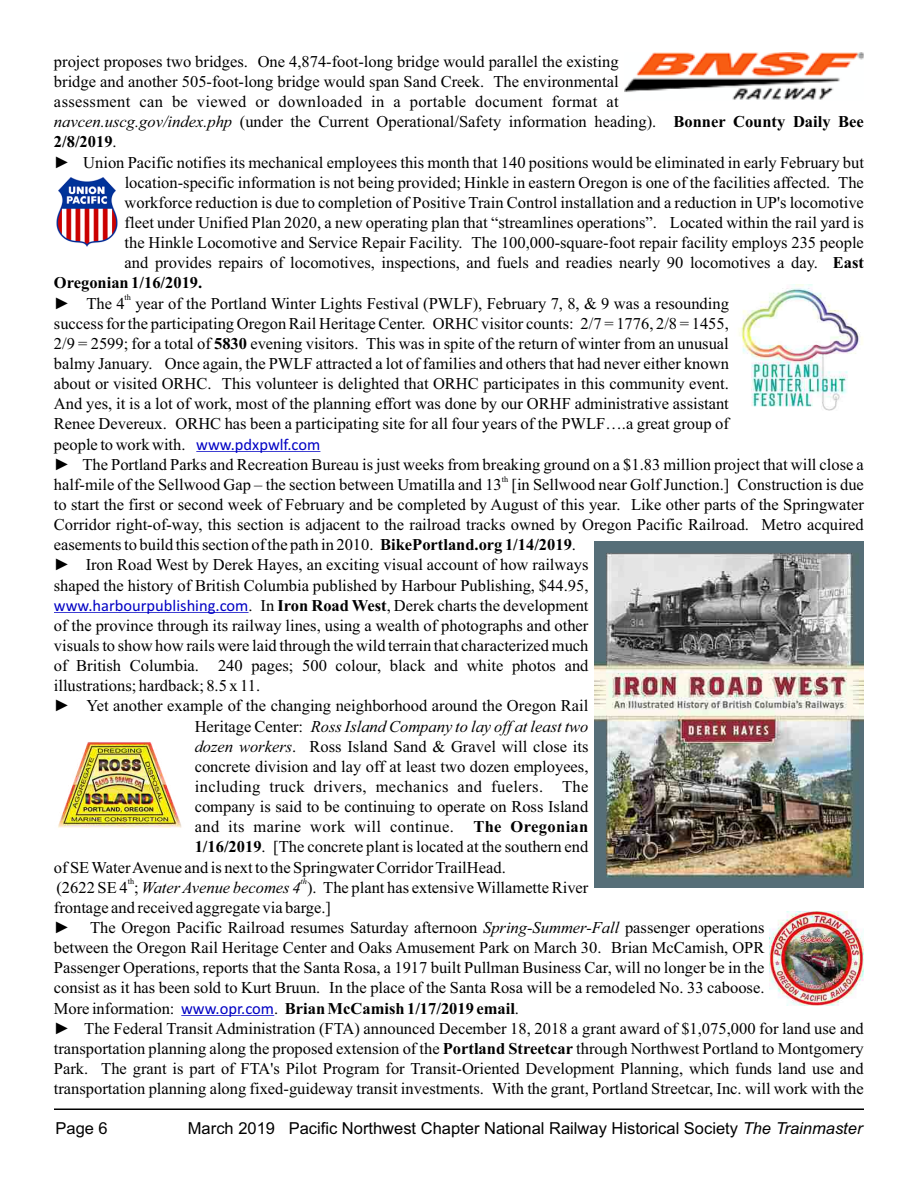
<style>
.page{position:relative;width:918px;height:1188px;background:#fff}
.page>*{position:absolute;margin:0;border:0;box-sizing:border-box;transform-origin:0 0}
.t1{font:16.5px/20.1px "Times New Roman";color:#000}
.t2{font:16.5px "Times New Roman";letter-spacing:.02em;color:#000}
.t3{font:16.5px "Arial";color:#000}
.t4{font:italic 16.5px "Times New Roman";color:#000}
.t5{font:16.5px "Times New Roman";letter-spacing:.025em;color:#000}
.t6{font:700 16.5px "Times New Roman";color:#000}
.t7{font:8.25px "Times New Roman";color:#000}
.t8{font:italic 8.25px "Times New Roman";color:#000}
.s1{font-style:italic}
.s2{font-weight:700}
.s3{font-weight:400}
.s4{font-family:"Calibri";color:#0000c4}
.s5{font-style:normal}
</style>
<div class="page">
<hr style="left:54px;top:1109px;width:810px;height:1px;background:#000">
<hr style="left:196px;top:451px;width:124px;height:1px;background:#0000c4">
<hr style="left:54px;top:612px;width:195px;height:1px;background:#0000c4">
<hr style="left:181px;top:1015px;width:93px;height:1px;background:#0000c4">
<img style="left:624px;top:52px;width:240px;height:48px">
<img style="left:56px;top:177px;width:62px;height:70px">
<img style="left:739px;top:285px;width:123px;height:126px">
<img style="left:594px;top:541px;width:270px;height:347px">
<img style="left:58px;top:742px;width:124px;height:86px">
<img style="left:770px;top:911px;width:94px;height:94px">
<p class="t1" style="left:54px;top:51px;width:566px">project proposes two bridges. One 4,874-foot-long bridge would parallel the existing</p>
<p class="t1" style="left:54px;top:71px;width:566px">bridge and another 505-foot-long bridge would span Sand Creek. The environmental</p>
<p class="t2" style="left:54px;top:91px;width:566px">assessment can be viewed or downloaded in a portable document format at</p>
<p class="t1" style="left:54px;top:112px;width:812px"><span class="s1">navcen.uscg.gov/index.php</span> (under the Current Operational/Safety information heading). <span class="s2">Bonner County Daily Bee</span></p>
<p class="t6" style="left:54px;top:131px;width:64px">2/8/2019<span class="s3">.</span></p>
<p class="t1" style="left:54px;top:152px;width:811px">► Union Pacific notifies its mechanical employees this month that 140 positions would be eliminated in early February but</p>
<p class="t1" style="left:125px;top:172px;width:741px">location-specific information is not being provided; Hinkle in eastern Oregon is one of the facilities affected. The</p>
<p class="t1" style="left:125px;top:192px;width:741px">workforce reduction is due to completion of Positive Train Control installation and a reduction in UP's locomotive</p>
<p class="t1" style="left:125px;top:212px;width:741px">fleet under Unified Plan 2020, a new operating plan that “streamlines operations”. Located within the rail yard is</p>
<p class="t1" style="left:125px;top:232px;width:741px">the Hinkle Locomotive and Service Repair Facility. The 100,000-square-foot repair facility employs 235 people</p>
<p class="t1" style="left:125px;top:253px;width:741px">and provides repairs of locomotives, inspections, and fuels and readies nearly 90 locomotives a day. <span class="s2">East</span></p>
<p class="t6" style="left:54px;top:272px;width:150px">Oregonian 1/16/2019.</p>
<p class="t7" style="left:125px;top:292px;width:8px">th</p>
<p class="t1" style="left:54px;top:293px;width:812px">► The 4 year of the Portland Winter Lights Festival (PWLF), February 7, 8, &amp; 9 was a resounding<br>success for the participating Oregon Rail Heritage Center. ORHC visitor counts: 2/7 = 1776, 2/8 = 1455,<br>2/9 = 2599; for a total of <span class="s2">5830</span> evening visitors. This was in spite of the return of winter from an unusual<br>balmy January. Once again, the PWLF attracted a lot of families and others that had never either known<br>about or visited ORHC. This volunteer is delighted that ORHC participates in this community event.<br>And yes, it is a lot of work, most of the planning effort was done by our ORHF administrative assistant<br>Renee Devereux. ORHC has been a participating site for all four years of the PWLF….a great group of<br>people to work with. <span class="s4">www.pdxpwlf.com<br></span>► The Portland Parks and Recreation Bureau is just weeks from breaking ground on a $1.83 million project that will close a</p>
<p class="t7" style="left:502px;top:473px;width:8px">th</p>
<p class="t1" style="left:54px;top:474px;width:812px">half-mile of the Sellwood Gap – the section between Umatilla and 13 [in Sellwood near Golf Junction.] Construction is due</p>
<p class="t1" style="left:54px;top:494px;width:812px">to start the first or second week of February and be completed by August of this year. Like other parts of the Springwater</p>
<p class="t1" style="left:54px;top:514px;width:811px">Corridor right-of-way, this section is adjacent to the railroad tracks owned by Oregon Pacific Railroad. Metro acquired</p>
<p class="t1" style="left:54px;top:534px;width:524px">easements to build this section of the path in 2010. <span class="s2">BikePortland.org 1/14/2019</span>.</p>
<p class="t1" style="left:54px;top:555px;width:536px">► Iron Road West by Derek Hayes, an exciting visual account of how railways</p>
<p class="t1" style="left:54px;top:575px;width:536px">shaped the history of British Columbia published by Harbour Publishing, $44.95,</p>
<p class="t1" style="left:54px;top:595px;width:536px"><span class="s4">www.harbourpublishing.com</span>. In <span class="s2">Iron Road West</span>, Derek charts the development</p>
<p class="t1" style="left:54px;top:615px;width:536px">of the province through its railway lines, using a wealth of photographs and other</p>
<p class="t1" style="left:54px;top:635px;width:536px">visuals to show how rails were laid through the wild terrain that characterized much</p>
<p class="t1" style="left:54px;top:655px;width:536px">of British Columbia. 240 pages; 500 colour, black and white photos and</p>
<p class="t1" style="left:54px;top:675px;width:208px">illustrations; hardback; 8.5 x 11.</p>
<p class="t1" style="left:54px;top:696px;width:536px">► Yet another example of the changing neighborhood around the Oregon Rail</p>
<p class="t4" style="left:195px;top:715px;width:395px"><span class="s5">Heritage Center:</span> Ross Island Company to lay off at least two</p>
<p class="t1" style="left:195px;top:736px;width:395px"><span class="s1">dozen workers</span>. Ross Island Sand &amp; Gravel will close its</p>
<p class="t1" style="left:195px;top:756px;width:395px">concrete division and lay off at least two dozen employees,</p>
<p class="t5" style="left:195px;top:775px;width:395px">including truck drivers, mechanics and fuelers. The</p>
<p class="t1" style="left:195px;top:796px;width:395px">company is said to be continuing to operate on Ross Island</p>
<p class="t2" style="left:195px;top:816px;width:395px">and its marine work will continue. <span class="s2">The Oregonian</span></p>
<p class="t1" style="left:195px;top:837px;width:395px"><span class="s2">1/16/2019</span>. [The concrete plant is located at the southern end</p>
<p class="t1" style="left:54px;top:857px;width:453px">of SE Water Avenue and is next to the Springwater Corridor TrailHead.</p>
<p class="t7" style="left:128px;top:876px;width:8px">th</p>
<p class="t8" style="left:301px;top:876px;width:8px">th</p>
<p class="t1" style="left:54px;top:877px;width:712px">(2622 SE 4 ; <span class="s1">Water Avenue becomes 4</span> ). The plant has extensive Willamette River<br>frontage and received aggregate via barge.]<br>► The Oregon Pacific Railroad resumes Saturday afternoon <span class="s1">Spring-Summer-Fall</span> passenger operations between the Oregon Rail Heritage Center and Oaks Amusement Park on March 30. Brian McCamish, OPR Passenger Operations, reports that the Santa Rosa, a 1917 built Pullman Business Car, will no longer be in the consist as it has been sold to Kurt Bruun. In the place of the Santa Rosa will be a remodeled No. 33 caboose.<br>More information: <span class="s4">www.opr.com</span> <span class="s2">Brian McCamish 1/17/2019 email</span>.</p>
<p class="t1" style="left:54px;top:998px;width:812px;text-indent:220px">.<br>► The Federal Transit Administration (FTA) announced December 18, 2018 a grant award of $1,075,000 for land use and transportation planning along the proposed extension of the <span class="s2">Portland Streetcar</span> through Northwest Portland to Montgomery Park. The grant is part of FTA's Pilot Program for Transit-Oriented Development Planning, which funds land use and transportation planning along fixed-guideway transit investments. With the grant, Portland Streetcar, Inc. will work with the</p>
<p class="t3" style="left:56px;top:1117px;width:54px">Page 6</p>
<p class="t3" style="left:188px;top:1117px;width:676px">March 2019 Pacific Northwest Chapter National Railway Historical Society <span class="s1">The Trainmaster</span></p>
</div>
